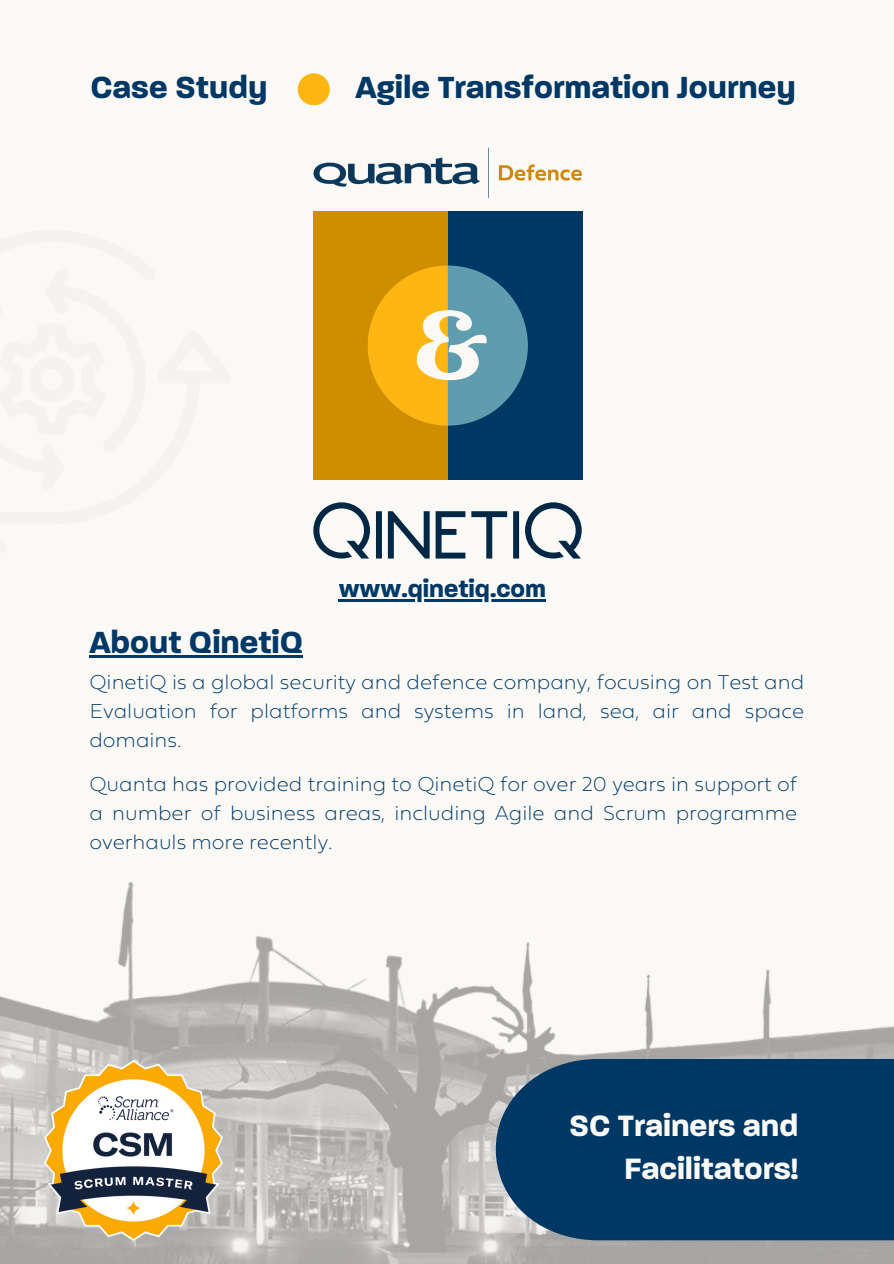
<style>
.page{position:relative;width:894px;height:1264px;background:#fff}
.page>*{position:absolute;margin:0;border:0;box-sizing:border-box;transform-origin:0 0}
.t1{font:97.8px "Calistoga";color:#faf9f6}
.t2{font:700 33px "Paralucent";color:#003865}
.t3{font:700 31.8px/43.7px "Paralucent";color:#faf9f6;text-align:right}
.t4{font:700 25.5px "Paralucent";color:#003865}
.t5{font:21px/29.2px "Fieldwork Geo Hair";color:#003865;text-align:justify}
</style>
<div class="page">
<div style="left:0;top:0;width:893px;height:1263px;background:#faf9f6"></div>
<div style="left:298px;top:73px;width:32px;height:32px;background:#ffb612;border-radius:50%"></div>
<img style="left:0;top:881px;width:893px;height:382px">
<img style="left:313px;top:147px;width:269px;height:51px">
<svg style="left:313px;top:502px;width:268px;height:56px"></svg>
<div style="left:313px;top:211px;width:269px;height:269px;background:#003865"></div>
<div style="left:313px;top:211px;width:134px;height:269px;background:#ce8e00"></div>
<svg style="left:367px;top:265px;width:160px;height:160px"></svg>
<hr style="left:89px;top:655px;width:214px;height:2px;background:#003865">
<img style="left:45px;top:1060px;width:177px;height:180px">
<div style="left:495px;top:1058px;width:398px;height:182px;background:#003865"></div>
<hr style="left:338px;top:599px;width:208px;height:2px;background:#003865">
<p class="t2" style="left:90px;top:72px;width:178px">Case Study</p>
<h1 class="t2" style="left:355px;top:72px;width:441px">Agile Transformation Journey</h1>
<h1 class="t1" style="left:409px;top:281px;width:80px">&amp;</h1>
<h2 class="t4" style="left:338px;top:577px;width:209px">www.qinetiq.com</h2>
<p class="t2" style="left:89px;top:627px;width:215px">About QinetiQ</p>
<p class="t5" style="left:89px;top:666px;width:716px">QinetiQ is a global security and defence company, focusing on Test and Evaluation for platforms and systems in land, sea, air and space domains.</p>
<p class="t5" style="left:89px;top:768px;width:709px">Quanta has provided training to QinetiQ for over 20 years in support of a number of business areas, including Agile and Scrum programme overhauls more recently.</p>
<p class="t3" style="left:569px;top:1105px;width:230px">SC Trainers and<br>Facilitators!</p>
</div>
